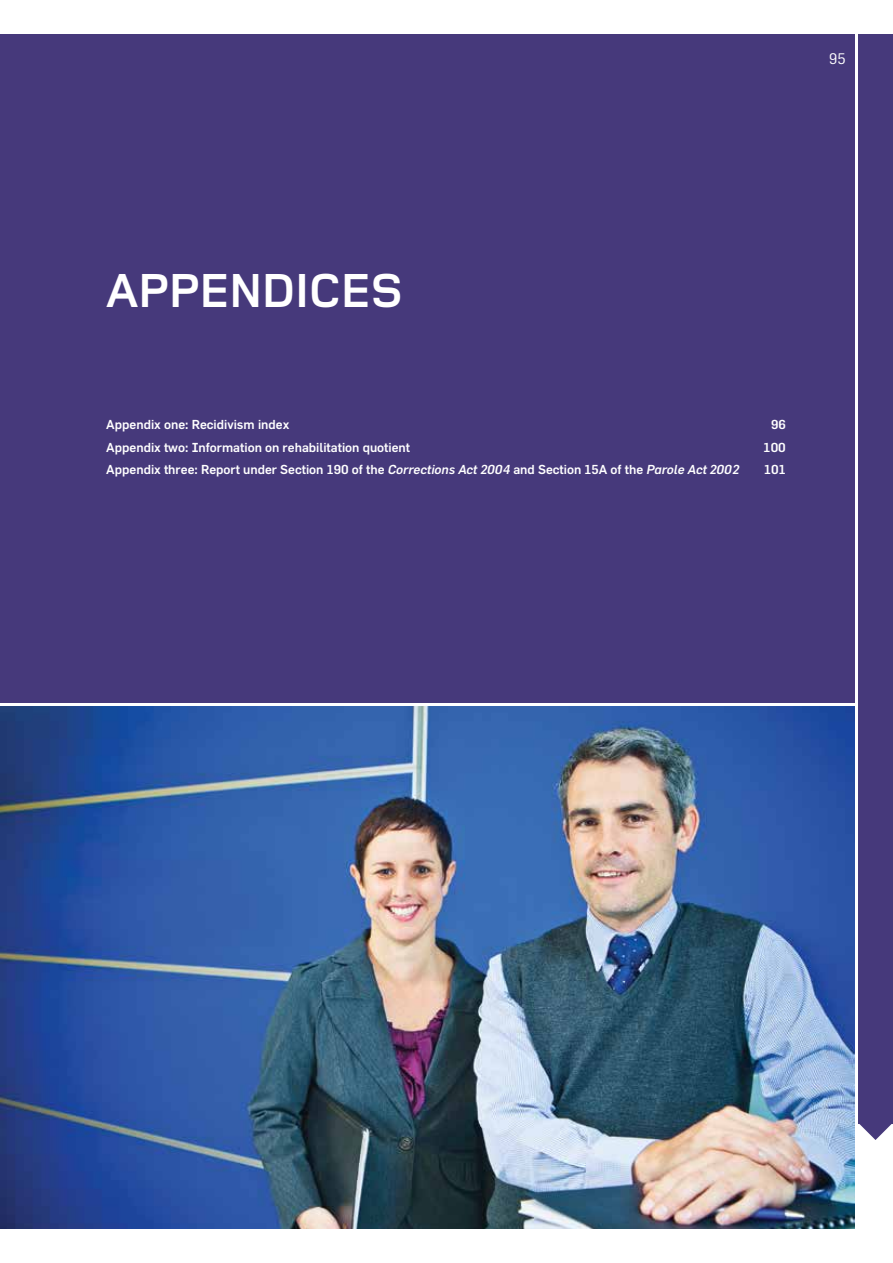
<style>
.page{position:relative;width:893px;height:1263px;background:#fff}
.page>*{position:absolute;margin:0;border:0;box-sizing:border-box;transform-origin:0 0}
.t1{font:700 49.5px "Foundry Monoline";color:#fff}
.t2{font:15px "Flama Maori";color:#fff}
.t3{font:500 12.75px "Flama Maori";color:#fff}
.s1{font-style:italic}
</style>
<div class="page">
<img style="left:0;top:706px;width:855px;height:523px">
<div style="left:0;top:34px;width:855px;height:668px;background:#46397b"></div>
<div style="left:859px;top:34px;width:34px;height:1089px;background:#46397b"></div>
<svg style="left:859px;top:1123px;width:33px;height:17px"></svg>
<p class="t2" style="left:829px;top:50px;width:18px">95</p>
<h1 class="t1" style="left:106px;top:263px;width:298px">APPENDICES</h1>
<p class="t3" style="left:106px;top:417px;width:185px">Appendix one: Recidivism index</p>
<p class="t3" style="left:771px;top:417px;width:16px">96</p>
<p class="t3" style="left:106px;top:439px;width:305px">Appendix two: Information on rehabilitation quotient</p>
<p class="t3" style="left:764px;top:439px;width:24px">100</p>
<p class="t3" style="left:106px;top:462px;width:635px">Appendix three: Report under Section 190 of the <span class="s1">Corrections Act 2004</span> and Section 15A of the <span class="s1">Parole Act 2002</span></p>
<p class="t3" style="left:764px;top:462px;width:23px">101</p>
</div>
